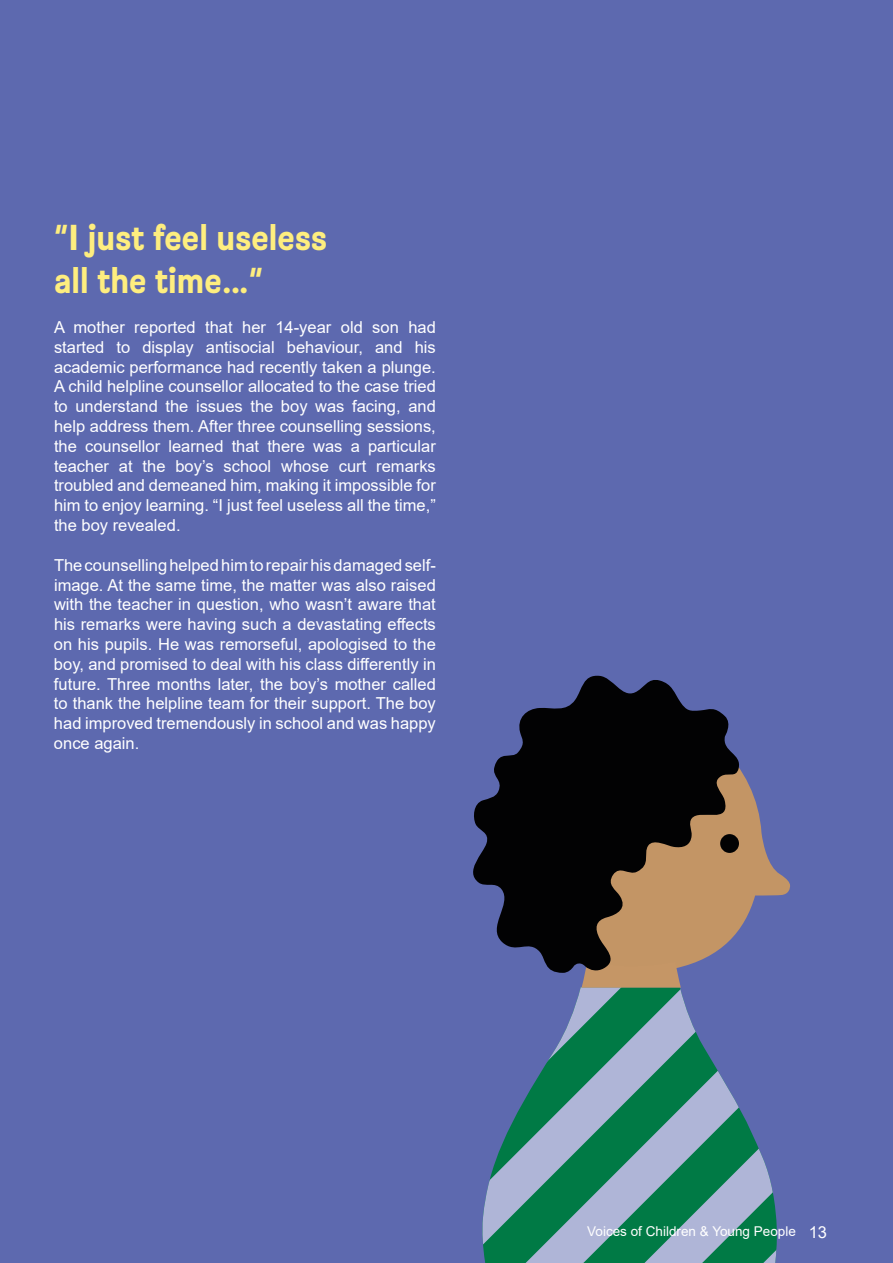
<style>
.page{position:relative;width:893px;height:1263px;background:#5d69af}
.page>*{position:absolute;margin:0;border:0;box-sizing:border-box;transform-origin:0 0}
.t1{font:700 36px/43.2px "Brezel Grotesk";color:#feee7f}
.t2{font:16.5px/19.8px "Arial";color:#fff;text-align:justify}
.t3{font:13.5px "Arial";color:#fff}
.s1{font-size:16.5px}
</style>
<div class="page">
<svg style="left:562px;top:987px;width:136px;height:49px"></svg>
<svg style="left:527px;top:1036px;width:206px;height:60px"></svg>
<svg style="left:482px;top:1096px;width:295px;height:167px;background:#55928f"></svg>
<svg style="left:742px;top:773px;width:48px;height:152px"></svg>
<svg style="left:582px;top:973px;width:99px;height:15px"></svg>
<svg style="left:473px;top:675px;width:269px;height:298px;fill:#020203"></svg>
<h1 class="t1" style="left:54px;top:216px;width:274px">“I just feel useless all the time…”</h1>
<p class="t2" style="left:54px;top:317px;width:383px">A mother reported that her 14-year old son had started to display antisocial behaviour, and his academic performance had recently taken a plunge.<br>A child helpline counsellor allocated to the case tried to understand the issues the boy was facing, and help address them. After three counselling sessions, the counsellor learned that there was a particular teacher at the boy’s school whose curt remarks troubled and demeaned him, making it impossible for him to enjoy learning. “I just feel useless all the time,” the boy revealed.</p>
<p class="t2" style="left:54px;top:555px;width:383px">The counselling helped him to repair his damaged self&shy;image. At the same time, the matter was also raised with the teacher in question, who wasn’t aware that his remarks were having such a devastating effects on his pupils. He was remorseful, apologised to the boy, and promised to deal with his class differently in future. Three months later, the boy’s mother called to thank the helpline team for their support. The boy had improved tremendously in school and was happy once again.</p>
<p class="t3" style="left:587px;top:1222px;width:241px">Voices of Children &amp; Young People <span class="s1">13</span></p>
</div>
